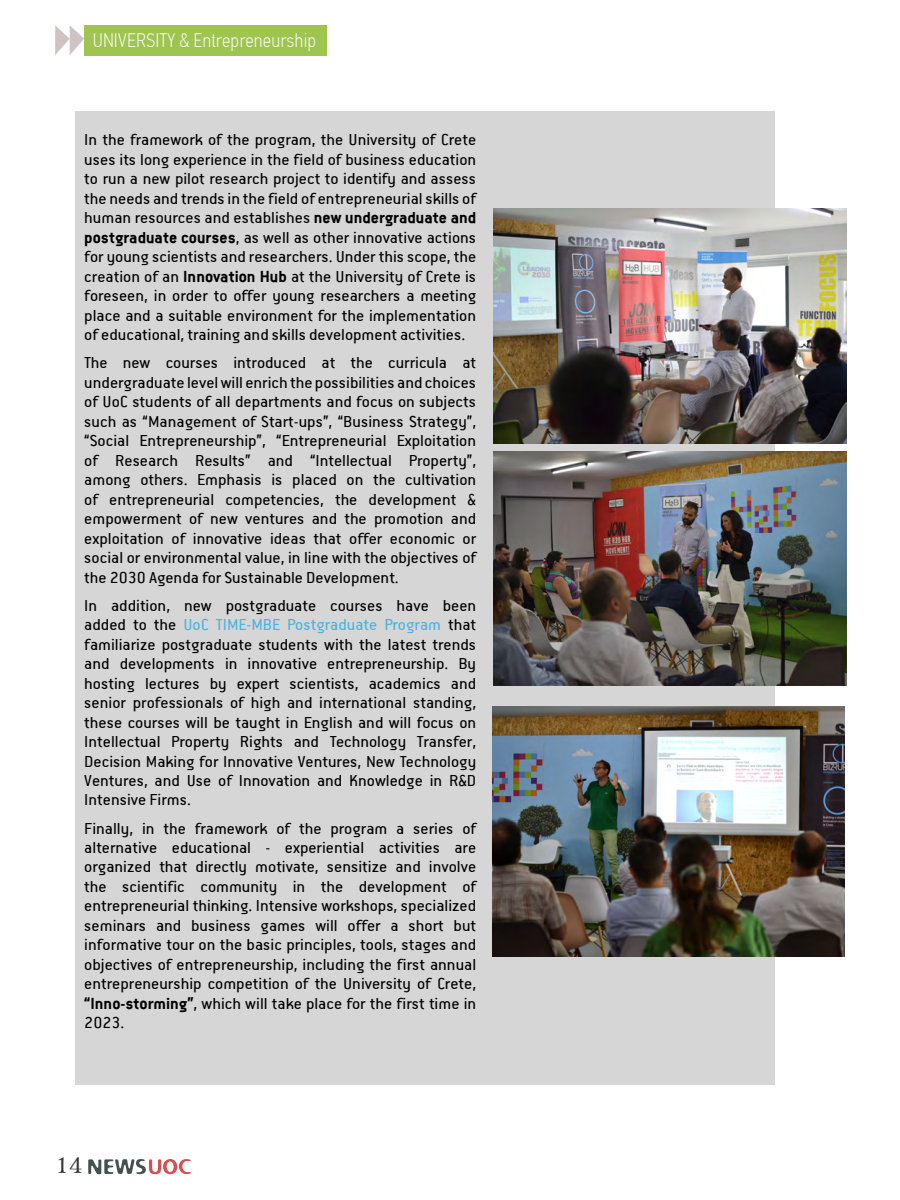
<style>
.page{position:relative;width:900px;height:1200px;background:#fff}
.page>*{position:absolute;margin:0;border:0;box-sizing:border-box;transform-origin:0 0}
.t1{font:21px "Apollonia";color:#333}
.t2{font:100 condensed 19.5px "PF Din Text";color:#fff}
.t3{font:18px/19.5px "PF Premier Text";color:#000;text-align:justify}
.s1{font-weight:700}
.s2{color:#4ab3e1}
</style>
<div class="page">
<svg style="left:88px;top:1159px;width:103px;height:15px"></svg>
<div style="left:75px;top:111px;width:700px;height:973px;background:#d6d6d6"></div>
<svg style="left:55px;top:25px;width:29px;height:30px"></svg>
<div style="left:84px;top:25px;width:243px;height:30px;background:#a0c450"></div>
<img style="left:493px;top:209px;width:353px;height:235px">
<img style="left:493px;top:452px;width:353px;height:233px">
<img style="left:493px;top:707px;width:352px;height:249px">
<p class="t2" style="left:93px;top:29px;width:225px">UNIVERSITY &amp; Entrepreneurship</p>
<p class="t3" style="left:84px;top:130px;width:393px">In the framework of the program, the University of Crete uses its long experience in the field of business education to run a new pilot research project to identify and assess the needs and trends in the field of entrepreneurial skills of human resources and establishes <span class="s1">new undergraduate and postgraduate courses</span>, as well as other innovative actions for young scientists and researchers. Under this scope, the creation of an <span class="s1">Innovation Hub</span> at the University of Crete is foreseen, in order to offer young researchers a meeting place and a suitable environment for the implementation of educational, training and skills development activities.</p>
<p class="t3" style="left:84px;top:353px;width:393px">The new courses introduced at the curricula at undergraduate level will enrich the possibilities and choices of UoC students of all departments and focus on subjects such as “Management of Start-ups”, “Business Strategy”, “Social Entrepreneurship”, “Entrepreneurial Exploitation of Research Results” and “Intellectual Property”, among others. Emphasis is placed on the cultivation of entrepreneurial competencies, the development &amp; empowerment of new ventures and the promotion and exploitation of innovative ideas that offer economic or social or environmental value, in line with the objectives of the 2030 Agenda for Sustainable Development.</p>
<p class="t3" style="left:84px;top:595px;width:393px">In addition, new postgraduate courses have been added to the <span class="s2">UoC TIME-MBE Postgraduate Program</span> that familiarize postgraduate students with the latest trends and developments in innovative entrepreneurship. By hosting lectures by expert scientists, academics and senior professionals of high and international standing, these courses will be taught in English and will focus on Intellectual Property Rights and Technology Transfer, Decision Making for Innovative Ventures, New Technology Ventures, and Use of Innovation and Knowledge in R&amp;D Intensive Firms.</p>
<p class="t3" style="left:84px;top:818px;width:393px">Finally, in the framework of the program a series of alternative educational - experiential activities are organized that directly motivate, sensitize and involve the scientific community in the development of entrepreneurial thinking. Intensive workshops, specialized seminars and business games will offer a short but informative tour on the basic principles, tools, stages and objectives of entrepreneurship, including the first annual entrepreneurship competition of the University of Crete, <span class="s1">“Inno-storming”</span>, which will take place for the first time in 2023.</p>
<p class="t1" style="left:56px;top:1154px;width:28px">14</p>
</div>
